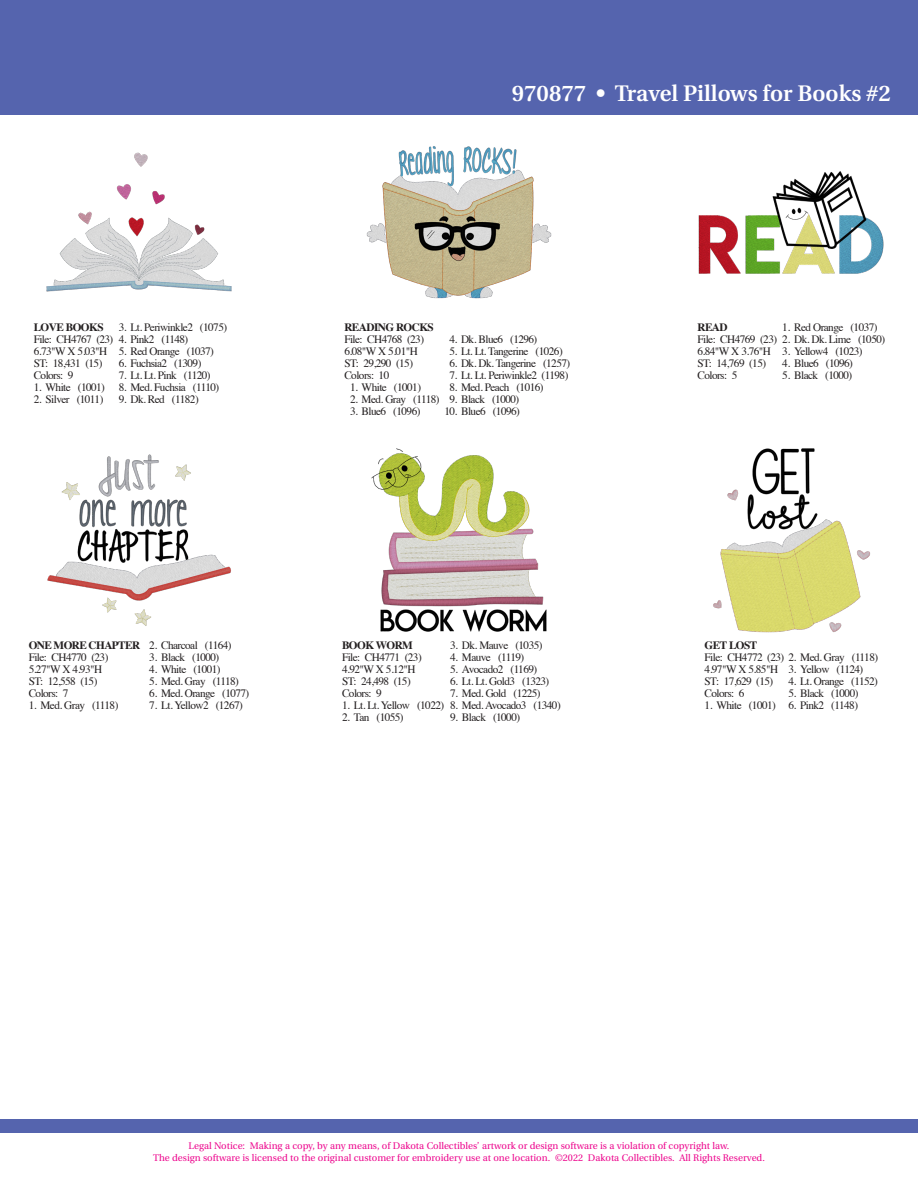
<style>
.page{position:relative;width:918px;height:1188px;background:#fff}
.page>*{position:absolute;margin:0;border:0;box-sizing:border-box;transform-origin:0 0}
.t1{font:600 22.5px "Utopia";color:#fff}
.Cat_Text_1_TAB_ID{font:11.25px "Times";letter-spacing:-.05em;color:#231f20}
.Cat_Text_2_TAB_ID{font:11.25px "Times";letter-spacing:-.05em;color:#231f20}
.Cat_Text_1_TAB_ID-2{font:700 11.25px "Times";letter-spacing:-.05em;color:#231f20}
.Cat_Text_2_TAB_ID-2{font:700 11.25px "Times";letter-spacing:-.05em;color:#231f20}
.t2{font:9.6px/12px "Utopia";color:#ed028c;text-align:center}
</style>
<div class="page">
<div style="left:0;top:0;width:918px;height:115px;background:#5564ae"></div>
<div style="left:0;top:1120px;width:918px;height:13px;background:#5564ae"></div>
<img style="left:46px;top:152px;width:186px;height:140px">
<img style="left:47px;top:454px;width:184px;height:172px">
<img style="left:366px;top:146px;width:186px;height:153px">
<img style="left:371px;top:448px;width:176px;height:184px">
<img style="left:698px;top:171px;width:186px;height:103px">
<img style="left:713px;top:448px;width:157px;height:185px">
<p class="Cat_Text_1_TAB_ID-2" style="left:34px;top:316px;width:71px">LOVE BOOKS</p>
<p class="Cat_Text_1_TAB_ID" style="left:34px;top:329px;width:81px">File: CH4767 (23)</p>
<p class="Cat_Text_1_TAB_ID" style="left:34px;top:341px;width:75px">6.73"W X 5.03"H</p>
<p class="Cat_Text_1_TAB_ID" style="left:34px;top:353px;width:70px">ST: 18,431 (15)</p>
<p class="Cat_Text_1_TAB_ID" style="left:34px;top:365px;width:41px">Colors: 9</p>
<p class="Cat_Text_1_TAB_ID" style="left:34px;top:377px;width:73px">1. White (1001)</p>
<p class="Cat_Text_1_TAB_ID" style="left:34px;top:389px;width:71px">2. Silver (1011)</p>
<p class="Cat_Text_1_TAB_ID" style="left:119px;top:317px;width:110px">3. Lt. Periwinkle2 (1075)</p>
<p class="Cat_Text_1_TAB_ID" style="left:119px;top:329px;width:71px">4. Pink2 (1148)</p>
<p class="Cat_Text_1_TAB_ID" style="left:119px;top:341px;width:97px">5. Red Orange (1037)</p>
<p class="Cat_Text_1_TAB_ID" style="left:119px;top:353px;width:84px">6. Fuchsia2 (1309)</p>
<p class="Cat_Text_1_TAB_ID" style="left:119px;top:365px;width:93px">7. Lt. Lt. Pink (1120)</p>
<p class="Cat_Text_1_TAB_ID" style="left:119px;top:377px;width:102px">8. Med. Fuchsia (1110)</p>
<p class="Cat_Text_1_TAB_ID" style="left:119px;top:389px;width:82px">9. Dk. Red (1182)</p>
<p class="Cat_Text_1_TAB_ID-2" style="left:29px;top:634px;width:113px">ONE MORE CHAPTER</p>
<p class="Cat_Text_1_TAB_ID" style="left:29px;top:647px;width:81px">File: CH4770 (23)</p>
<p class="Cat_Text_1_TAB_ID" style="left:29px;top:659px;width:75px">5.27"W X 4.93"H</p>
<p class="Cat_Text_1_TAB_ID" style="left:29px;top:671px;width:70px">ST: 12,558 (15)</p>
<p class="Cat_Text_1_TAB_ID" style="left:29px;top:683px;width:41px">Colors: 7</p>
<p class="Cat_Text_1_TAB_ID" style="left:29px;top:695px;width:91px">1. Med. Gray (1118)</p>
<p class="Cat_Text_1_TAB_ID" style="left:149px;top:635px;width:84px">2. Charcoal (1164)</p>
<p class="Cat_Text_1_TAB_ID" style="left:149px;top:647px;width:72px">3. Black (1000)</p>
<p class="Cat_Text_1_TAB_ID" style="left:149px;top:659px;width:73px">4. White (1001)</p>
<p class="Cat_Text_1_TAB_ID" style="left:149px;top:671px;width:91px">5. Med. Gray (1118)</p>
<p class="Cat_Text_1_TAB_ID" style="left:149px;top:683px;width:102px">6. Med. Orange (1077)</p>
<p class="Cat_Text_1_TAB_ID" style="left:149px;top:695px;width:95px">7. Lt. Yellow2 (1267)</p>
<p class="t1" style="left:512px;top:80px;width:381px">970877 • Travel Pillows for Books #2</p>
<p class="Cat_Text_2_TAB_ID-2" style="left:344px;top:316px;width:91px">READING ROCKS</p>
<p class="Cat_Text_2_TAB_ID" style="left:344px;top:329px;width:81px">File: CH4768 (23)</p>
<p class="Cat_Text_2_TAB_ID" style="left:344px;top:341px;width:75px">6.08"W X 5.01"H</p>
<p class="Cat_Text_2_TAB_ID" style="left:344px;top:353px;width:70px">ST: 29,290 (15)</p>
<p class="Cat_Text_2_TAB_ID" style="left:344px;top:365px;width:46px">Colors: 10</p>
<p class="Cat_Text_2_TAB_ID" style="left:350px;top:377px;width:72px">1. White (1001)</p>
<p class="Cat_Text_2_TAB_ID" style="left:350px;top:389px;width:91px">2. Med. Gray (1118)</p>
<p class="Cat_Text_2_TAB_ID" style="left:350px;top:401px;width:72px">3. Blue6 (1096)</p>
<p class="Cat_Text_1_TAB_ID" style="left:450px;top:329px;width:89px">4. Dk. Blue6 (1296)</p>
<p class="Cat_Text_1_TAB_ID" style="left:450px;top:341px;width:115px">5. Lt. Lt. Tangerine (1026)</p>
<p class="Cat_Text_1_TAB_ID" style="left:450px;top:353px;width:122px">6. Dk. Dk. Tangerine (1257)</p>
<p class="Cat_Text_1_TAB_ID" style="left:450px;top:365px;width:120px">7. Lt. Lt. Periwinkle2 (1198)</p>
<p class="Cat_Text_1_TAB_ID" style="left:450px;top:377px;width:96px">8. Med. Peach (1016)</p>
<p class="Cat_Text_1_TAB_ID" style="left:450px;top:389px;width:71px">9. Black (1000)</p>
<p class="Cat_Text_1_TAB_ID" style="left:444px;top:401px;width:77px">10. Blue6 (1096)</p>
<p class="Cat_Text_1_TAB_ID-2" style="left:342px;top:634px;width:72px">BOOK WORM</p>
<p class="Cat_Text_1_TAB_ID" style="left:342px;top:647px;width:81px">File: CH4771 (23)</p>
<p class="Cat_Text_1_TAB_ID" style="left:342px;top:659px;width:75px">4.92"W X 5.12"H</p>
<p class="Cat_Text_1_TAB_ID" style="left:342px;top:671px;width:70px">ST: 24,498 (15)</p>
<p class="Cat_Text_1_TAB_ID" style="left:342px;top:683px;width:41px">Colors: 9</p>
<p class="Cat_Text_1_TAB_ID" style="left:342px;top:695px;width:104px">1. Lt. Lt. Yellow (1022)</p>
<p class="Cat_Text_1_TAB_ID" style="left:342px;top:707px;width:63px">2. Tan (1055)</p>
<p class="Cat_Text_1_TAB_ID" style="left:450px;top:635px;width:94px">3. Dk. Mauve (1035)</p>
<p class="Cat_Text_1_TAB_ID" style="left:450px;top:647px;width:76px">4. Mauve (1119)</p>
<p class="Cat_Text_1_TAB_ID" style="left:450px;top:659px;width:89px">5. Avocado2 (1169)</p>
<p class="Cat_Text_1_TAB_ID" style="left:450px;top:671px;width:101px">6. Lt. Lt. Gold3 (1323)</p>
<p class="Cat_Text_1_TAB_ID" style="left:450px;top:683px;width:92px">7. Med. Gold (1225)</p>
<p class="Cat_Text_1_TAB_ID" style="left:450px;top:695px;width:112px">8. Med. Avocado3 (1340)</p>
<p class="Cat_Text_1_TAB_ID" style="left:450px;top:707px;width:72px">9. Black (1000)</p>
<p class="Cat_Text_1_TAB_ID-2" style="left:697px;top:316px;width:32px">READ</p>
<p class="Cat_Text_1_TAB_ID" style="left:697px;top:329px;width:81px">File: CH4769 (23)</p>
<p class="Cat_Text_1_TAB_ID" style="left:697px;top:341px;width:75px">6.84"W X 3.76"H</p>
<p class="Cat_Text_1_TAB_ID" style="left:697px;top:353px;width:70px">ST: 14,769 (15)</p>
<p class="Cat_Text_1_TAB_ID" style="left:697px;top:365px;width:41px">Colors: 5</p>
<p class="Cat_Text_1_TAB_ID" style="left:782px;top:317px;width:97px">1. Red Orange (1037)</p>
<p class="Cat_Text_1_TAB_ID" style="left:782px;top:329px;width:104px">2. Dk. Dk. Lime (1050)</p>
<p class="Cat_Text_1_TAB_ID" style="left:782px;top:341px;width:82px">3. Yellow4 (1023)</p>
<p class="Cat_Text_1_TAB_ID" style="left:782px;top:353px;width:72px">4. Blue6 (1096)</p>
<p class="Cat_Text_1_TAB_ID" style="left:782px;top:365px;width:72px">5. Black (1000)</p>
<p class="Cat_Text_1_TAB_ID-2" style="left:705px;top:634px;width:54px">GET LOST</p>
<p class="Cat_Text_1_TAB_ID" style="left:705px;top:647px;width:175px">File: CH4772 (23) 2. Med. Gray (1118)</p>
<p class="Cat_Text_1_TAB_ID" style="left:705px;top:659px;width:75px">4.97"W X 5.85"H</p>
<p class="Cat_Text_1_TAB_ID" style="left:705px;top:671px;width:70px">ST: 17,629 (15)</p>
<p class="Cat_Text_1_TAB_ID" style="left:705px;top:683px;width:41px">Colors: 6</p>
<p class="Cat_Text_1_TAB_ID" style="left:705px;top:695px;width:73px">1. White (1001)</p>
<p class="Cat_Text_1_TAB_ID" style="left:788px;top:659px;width:76px">3. Yellow (1124)</p>
<p class="Cat_Text_1_TAB_ID" style="left:788px;top:671px;width:91px">4. Lt. Orange (1152)</p>
<p class="Cat_Text_1_TAB_ID" style="left:788px;top:683px;width:72px">5. Black (1000)</p>
<p class="Cat_Text_1_TAB_ID" style="left:788px;top:695px;width:71px">6. Pink2 (1148)</p>
<p class="t2" style="left:153px;top:1140px;width:613px">Legal Notice: Making a copy, by any means, of Dakota Collectibles’ artwork or design software is a violation of copyright law.<br>The design software is licensed to the original customer for embroidery use at one location. ©2022 Dakota Collectibles. All Rights Reserved.</p>
</div>
